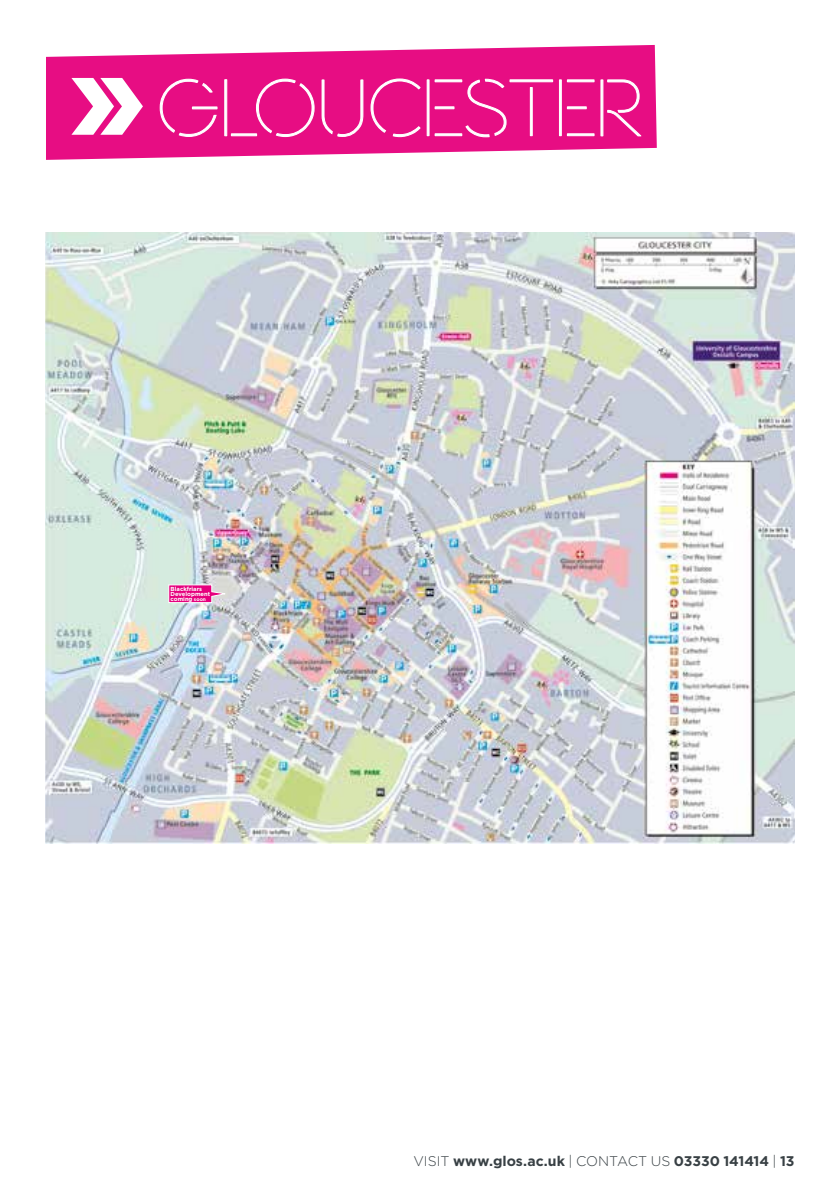
<style>
.page{position:relative;width:840px;height:1191px;background:#fff}
.page>*{position:absolute;margin:0;border:0;box-sizing:border-box;transform-origin:0 0}
.t1{font:80px "NEONLIGHTS";letter-spacing:-.025em;color:#fff}
.t2{font:700 14px "Gotham";letter-spacing:-.005em;color:#384044}
.t3{font:700 5.8px/5px "Gotham";color:#fff}
.s1{font-size:5px}
.s2{font-weight:300}
</style>
<div class="page">
<svg style="left:46px;top:45px;width:610px;height:115px;fill:#e70d83"></svg>
<svg style="left:159px;top:78px;width:205px;height:60px;background:#e9248e"></svg>
<svg style="left:370px;top:78px;width:271px;height:60px;background:#e9268f"></svg>
<svg style="left:71px;top:78px;width:72px;height:57px"></svg>
<img style="left:45px;top:233px;width:749px;height:610px">
<svg style="left:168px;top:584px;width:59px;height:19px"></svg>
<h1 class="t1" style="left:156px;top:61px;width:489px">GLOUCESTER</h1>
<p class="t3" style="left:170px;top:586px;width:41px">Blackfriars<br>Development coming <span class="s1">soon</span></p>
<p class="t2" style="left:413px;top:1151px;width:382px"><span class="s2">VISIT</span> www.glos.ac.uk <span class="s2">| CONTACT US</span> 03330 141414 <span class="s2">|</span> 13</p>
</div>
